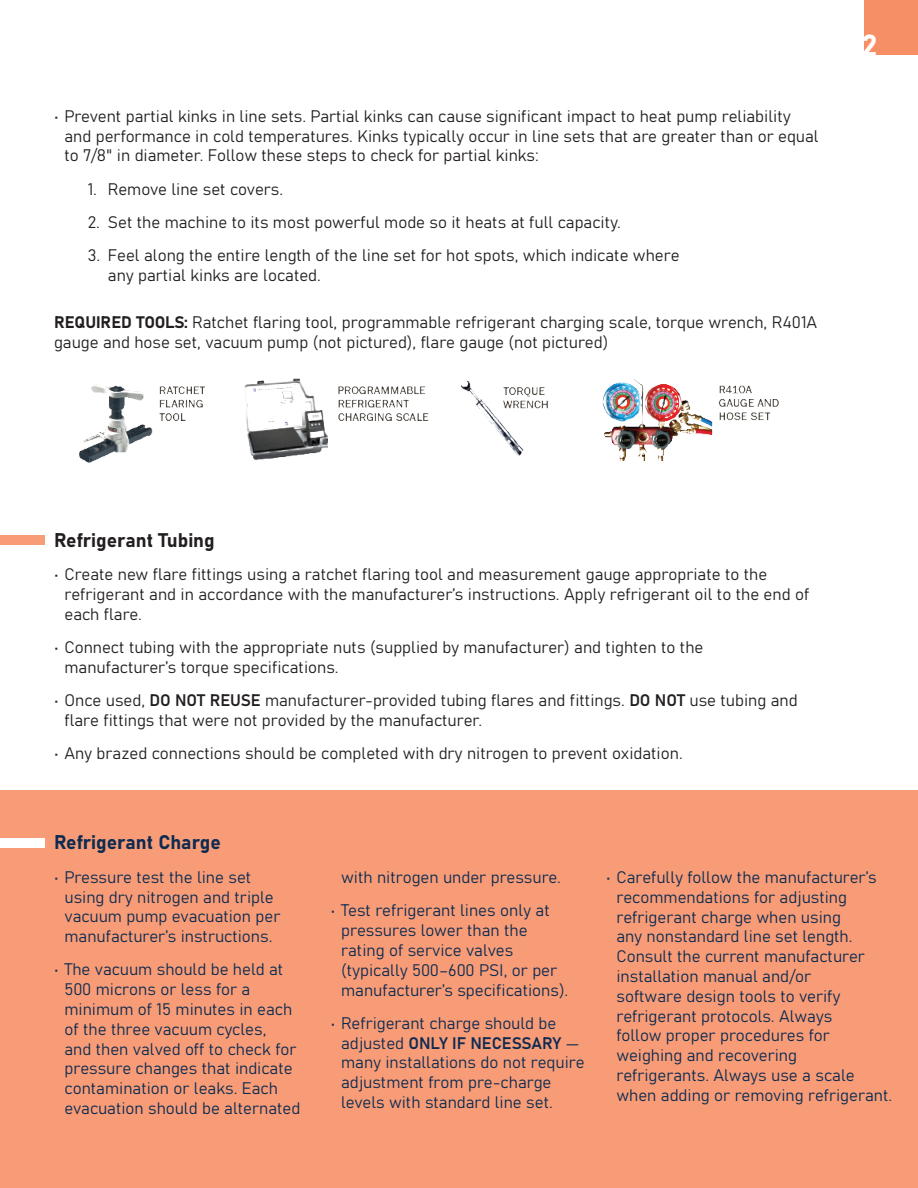
<style>
.page{position:relative;width:918px;height:1188px;background:#fff}
.page>*{position:absolute;margin:0;border:0;box-sizing:border-box;transform-origin:0 0}
.Heading_3-20{font:30px "Bahnschrift";color:#fff}
.Paragraph_Header{font:19.5px "Bahnschrift";color:#231f20}
.Paragraph_Header-2{font:19.5px "Bahnschrift";color:#0d2b51}
.t1{font:16.5px/19.8px "Bahnschrift";color:#231f20}
.t2{font:16.5px/19.8px "Bahnschrift";color:#0d2b51}
</style>
<div class="page">
<div style="left:0;top:790px;width:918px;height:398px;background:#f79c76"></div>
<img style="left:79px;top:378px;width:700px;height:85px">
<div style="left:0;top:535px;width:44px;height:10px;background:#f79c76"></div>
<div style="left:0;top:838px;width:44px;height:10px;background:#fff"></div>
<div style="left:864px;top:0;width:54px;height:55px;background:#f68f66"></div>
<p class="t1" style="left:64px;top:106px;width:756px;text-indent:-10px">• Prevent partial kinks in line sets. Partial kinks can cause significant impact to heat pump reliability and performance in cold temperatures. Kinks typically occur in line sets that are greater than or equal to 7/8" in diameter. Follow these steps to check for partial kinks:</p>
<p class="t1" style="left:88px;top:179px;width:197px">1. Remove line set covers.</p>
<p class="t1" style="left:88px;top:212px;width:535px">2. Set the machine to its most powerful mode so it heats at full capacity.</p>
<p class="t1" style="left:108px;top:246px;width:573px;text-indent:-20px">3. Feel along the entire length of the line set for hot spots, which indicate where any partial kinks are located.</p>
<p class="t1" style="left:54px;top:312px;width:765px">REQUIRED TOOLS: Ratchet flaring tool, programmable refrigerant charging scale, torque wrench, R401A gauge and hose set, vacuum pump (not pictured), flare gauge (not pictured)</p>
<p class="Heading_3-20" style="left:862px;top:27px;width:17px">2</p>
<p class="Paragraph_Header" style="left:54px;top:527px;width:162px">Refrigerant Tubing</p>
<p class="t1" style="left:64px;top:564px;width:746px;text-indent:-10px">• Create new flare fittings using a ratchet flaring tool and measurement gauge appropriate to the refrigerant and in accordance with the manufacturer’s instructions. Apply refrigerant oil to the end of each flare.</p>
<p class="t1" style="left:64px;top:637px;width:640px;text-indent:-10px">• Connect tubing with the appropriate nuts (supplied by manufacturer) and tighten to the manufacturer’s torque specifications.</p>
<p class="t1" style="left:64px;top:690px;width:735px;text-indent:-10px">• Once used, DO NOT REUSE manufacturer-provided tubing flares and fittings. DO NOT use tubing and flare fittings that were not provided by the manufacturer.</p>
<p class="t1" style="left:54px;top:743px;width:630px">• Any brazed connections should be completed with dry nitrogen to prevent oxidation.</p>
<p class="Paragraph_Header-2" style="left:54px;top:830px;width:168px">Refrigerant Charge</p>
<p class="t2" style="left:64px;top:867px;width:217px;text-indent:-10px">• Pressure test the line set using dry nitrogen and triple vacuum pump evacuation per manufacturer’s instructions.</p>
<p class="t2" style="left:64px;top:960px;width:237px;text-indent:-10px">• The vacuum should be held at<br>500 microns or less for a minimum of 15 minutes in each of the three vacuum cycles,<br>and then valved off to check for pressure changes that indicate contamination or leaks. Each evacuation should be alternated</p>
<p class="t2" style="left:341px;top:867px;width:221px">with nitrogen under pressure.</p>
<p class="t2" style="left:341px;top:901px;width:229px;text-indent:-10px">• Test refrigerant lines only at pressures lower than the rating of service valves (typically 500–600 PSI, or per manufacturer’s specifications).</p>
<p class="t2" style="left:341px;top:1013px;width:245px;text-indent:-10px">• Refrigerant charge should be adjusted ONLY IF NECESSARY — many installations do not require adjustment from pre-charge levels with standard line set.</p>
<p class="t2" style="left:616px;top:867px;width:277px;text-indent:-10px">• Carefully follow the manufacturer’s recommendations for adjusting refrigerant charge when using<br>any nonstandard line set length.<br>Consult the current manufacturer installation manual and/or<br>software design tools to verify refrigerant protocols. Always<br>follow proper procedures for weighing and recovering refrigerants. Always use a scale when adding or removing refrigerant.</p>
</div>
